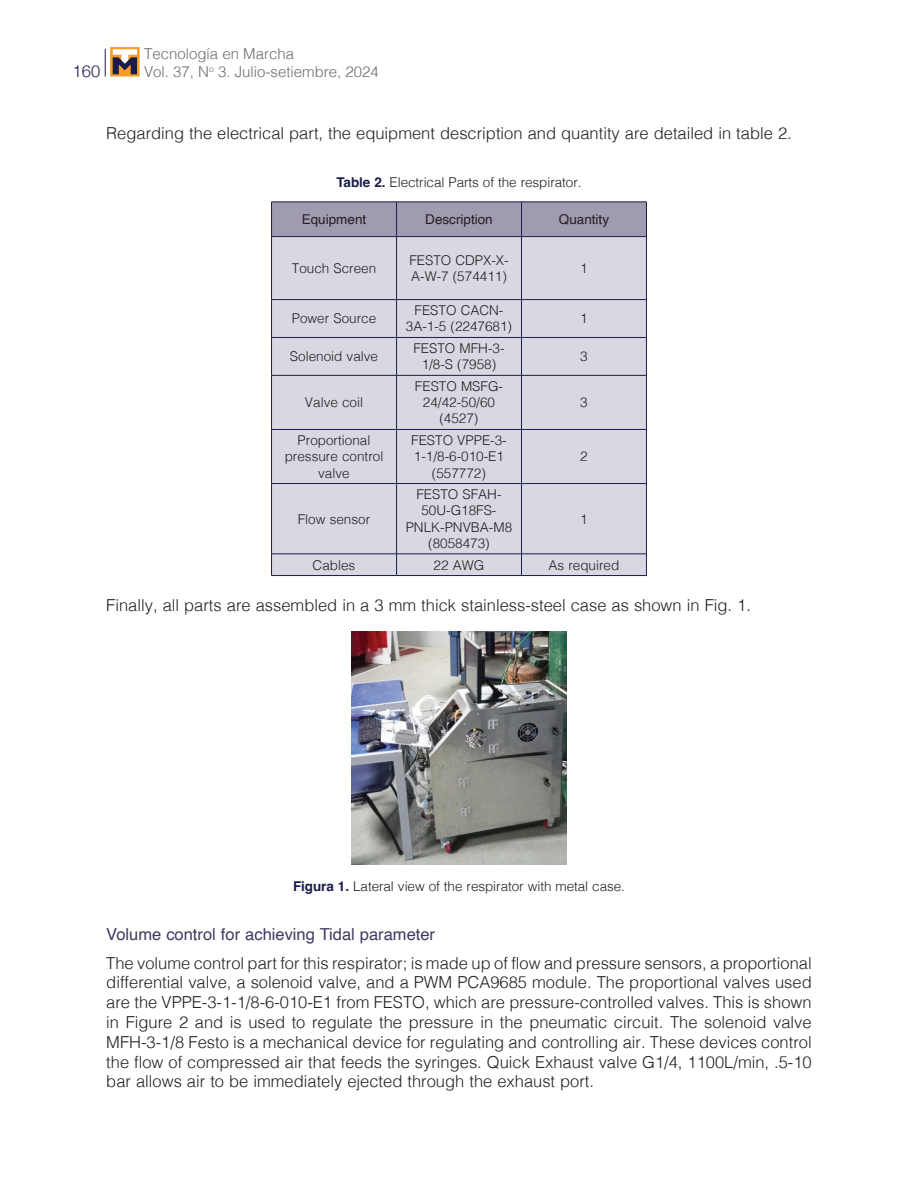
<style>
.page{position:relative;width:918px;height:1188px;background:#fff}
.page>*{position:absolute;margin:0;border:0;box-sizing:border-box;transform-origin:0 0}
.t1{font:300 16.5px/19.8px "Helvetica";color:#231f20;text-align:justify}
.t2{font:16.5px "Helvetica";color:#3c3b62}
.t3{font:300 16.5px "Helvetica Neue";color:#1a1c4c}
.t4{font:300 15px/18px "Helvetica";color:#6c6d70}
.t5{font:300 13.5px/16.2px "Helvetica";color:#231f20;text-align:center}
.t6{font:13.5px "Helvetica";color:#231f20}
.s1{font-weight:700;color:#1a1c4c}
</style>
<div class="page">
<svg style="left:105px;top:49px;width:1px;height:28px"></svg>
<svg style="left:110px;top:47px;width:30px;height:30px"></svg>
<svg style="left:113px;top:49px;width:24px;height:25px"></svg>
<div style="left:272px;top:203px;width:374px;height:33px;background:#a09bb0"></div>
<div style="left:272px;top:237px;width:374px;height:338px;background:#d9d7e1"></div>
<hr style="left:271px;top:202px;width:126px;height:1px;background:#1a1c4c">
<hr style="left:271px;top:202px;width:1px;height:34px;background:#1a1c4c">
<hr style="left:397px;top:202px;width:125px;height:1px;background:#1a1c4c">
<hr style="left:396px;top:202px;width:1px;height:34px;background:#1a1c4c">
<hr style="left:522px;top:202px;width:125px;height:1px;background:#1a1c4c">
<hr style="left:521px;top:202px;width:1px;height:34px;background:#1a1c4c">
<hr style="left:646px;top:202px;width:1px;height:34px;background:#1a1c4c">
<hr style="left:271px;top:236px;width:126px;height:1px;background:#1a1c4c">
<hr style="left:271px;top:237px;width:1px;height:62px;background:#1a1c4c">
<hr style="left:397px;top:236px;width:125px;height:1px;background:#1a1c4c">
<hr style="left:396px;top:237px;width:1px;height:62px;background:#1a1c4c">
<hr style="left:522px;top:236px;width:125px;height:1px;background:#1a1c4c">
<hr style="left:521px;top:237px;width:1px;height:62px;background:#1a1c4c">
<hr style="left:646px;top:237px;width:1px;height:62px;background:#1a1c4c">
<hr style="left:271px;top:299px;width:126px;height:1px;background:#1a1c4c">
<hr style="left:271px;top:300px;width:1px;height:37px;background:#1a1c4c">
<hr style="left:397px;top:299px;width:125px;height:1px;background:#1a1c4c">
<hr style="left:396px;top:300px;width:1px;height:37px;background:#1a1c4c">
<hr style="left:522px;top:299px;width:125px;height:1px;background:#1a1c4c">
<hr style="left:521px;top:300px;width:1px;height:37px;background:#1a1c4c">
<hr style="left:646px;top:300px;width:1px;height:37px;background:#1a1c4c">
<hr style="left:271px;top:337px;width:126px;height:1px;background:#1a1c4c">
<hr style="left:271px;top:338px;width:1px;height:37px;background:#1a1c4c">
<hr style="left:397px;top:337px;width:125px;height:1px;background:#1a1c4c">
<hr style="left:396px;top:338px;width:1px;height:37px;background:#1a1c4c">
<hr style="left:522px;top:337px;width:125px;height:1px;background:#1a1c4c">
<hr style="left:521px;top:338px;width:1px;height:37px;background:#1a1c4c">
<hr style="left:646px;top:338px;width:1px;height:37px;background:#1a1c4c">
<hr style="left:271px;top:375px;width:126px;height:1px;background:#1a1c4c">
<hr style="left:271px;top:376px;width:1px;height:53px;background:#1a1c4c">
<hr style="left:397px;top:375px;width:125px;height:1px;background:#1a1c4c">
<hr style="left:396px;top:376px;width:1px;height:53px;background:#1a1c4c">
<hr style="left:522px;top:375px;width:125px;height:1px;background:#1a1c4c">
<hr style="left:521px;top:376px;width:1px;height:53px;background:#1a1c4c">
<hr style="left:646px;top:376px;width:1px;height:53px;background:#1a1c4c">
<hr style="left:271px;top:429px;width:126px;height:1px;background:#1a1c4c">
<hr style="left:271px;top:430px;width:1px;height:53px;background:#1a1c4c">
<hr style="left:397px;top:429px;width:125px;height:1px;background:#1a1c4c">
<hr style="left:396px;top:430px;width:1px;height:53px;background:#1a1c4c">
<hr style="left:522px;top:429px;width:125px;height:1px;background:#1a1c4c">
<hr style="left:521px;top:430px;width:1px;height:53px;background:#1a1c4c">
<hr style="left:646px;top:430px;width:1px;height:53px;background:#1a1c4c">
<hr style="left:271px;top:483px;width:126px;height:1px;background:#1a1c4c">
<hr style="left:271px;top:484px;width:1px;height:70px;background:#1a1c4c">
<hr style="left:397px;top:483px;width:125px;height:1px;background:#1a1c4c">
<hr style="left:396px;top:484px;width:1px;height:70px;background:#1a1c4c">
<hr style="left:522px;top:483px;width:125px;height:1px;background:#1a1c4c">
<hr style="left:521px;top:484px;width:1px;height:70px;background:#1a1c4c">
<hr style="left:646px;top:484px;width:1px;height:70px;background:#1a1c4c">
<hr style="left:271px;top:554px;width:126px;height:1px;background:#1a1c4c">
<svg style="left:271px;top:555px;width:1px;height:20px"></svg>
<hr style="left:397px;top:554px;width:125px;height:1px;background:#1a1c4c">
<svg style="left:396px;top:554px;width:1px;height:21px"></svg>
<hr style="left:522px;top:554px;width:125px;height:1px;background:#1a1c4c">
<svg style="left:521px;top:555px;width:1px;height:20px"></svg>
<svg style="left:646px;top:555px;width:1px;height:20px"></svg>
<hr style="left:271px;top:575px;width:126px;height:1px;background:#1a1c4c">
<hr style="left:397px;top:575px;width:125px;height:1px;background:#1a1c4c">
<hr style="left:522px;top:575px;width:125px;height:1px;background:#1a1c4c">
<img style="left:351px;top:631px;width:216px;height:233px">
<p class="t3" style="left:73px;top:57px;width:29px">160</p>
<p class="t4" style="left:144px;top:43px;width:236px">Tecnología en Marcha<br>Vol. 37, N<sup>o</sup> 3. Julio-setiembre, 2024</p>
<p class="t1" style="left:106px;top:122px;width:687px">Regarding the electrical part, the equipment description and quantity are detailed in table 2.</p>
<p class="t5" style="left:336px;top:173px;width:247px"><span class="s1">Table 2.</span> Electrical Parts of the respirator.</p>
<p class="t6" style="left:302px;top:209px;width:66px">Equipment</p>
<p class="t6" style="left:425px;top:209px;width:69px">Description</p>
<p class="t6" style="left:559px;top:209px;width:52px">Quantity</p>
<p class="t5" style="left:292px;top:259px;width:86px">Touch Screen</p>
<p class="t5" style="left:409px;top:251px;width:101px;text-align:left">FESTO CDPX-X-<br>A-W-7 (574411)</p>
<p class="t5" style="left:580px;top:259px;width:9px">1</p>
<p class="t5" style="left:292px;top:310px;width:86px">Power Source</p>
<p class="t5" style="left:406px;top:301px;width:108px">FESTO CACN-<br>3A-1-5 (2247681)</p>
<p class="t5" style="left:580px;top:310px;width:9px">1</p>
<p class="t5" style="left:290px;top:347px;width:90px">Solenoid valve</p>
<p class="t5" style="left:413px;top:339px;width:93px">FESTO MFH-3-<br>1/8-S (7958)</p>
<p class="t5" style="left:580px;top:347px;width:9px">3</p>
<p class="t5" style="left:305px;top:393px;width:60px">Valve coil</p>
<p class="t5" style="left:415px;top:377px;width:90px">FESTO MSFG-<br>24/42-50/60 (4527)</p>
<p class="t5" style="left:580px;top:393px;width:9px">3</p>
<p class="t5" style="left:285px;top:431px;width:100px">Proportional pressure control valve</p>
<p class="t5" style="left:411px;top:431px;width:97px">FESTO VPPE-3-<br>1-1/8-6-010-E1 (557772)</p>
<p class="t5" style="left:298px;top:510px;width:74px">Flow sensor</p>
<p class="t5" style="left:406px;top:485px;width:108px">FESTO SFAH-<br>50U-G18FS-<br>PNLK-PNVBA-M8 (8058473)</p>
<p class="t5" style="left:580px;top:448px;width:9px">2</p>
<p class="t5" style="left:580px;top:510px;width:9px">1</p>
<p class="t5" style="left:313px;top:556px;width:44px">Cables</p>
<p class="t5" style="left:434px;top:556px;width:52px">22 AWG</p>
<p class="t5" style="left:548px;top:556px;width:72px">As required</p>
<p class="t1" style="left:106px;top:594px;width:646px">Finally, all parts are assembled in a 3 mm thick stainless-steel case as shown in Fig. 1.</p>
<p class="t5" style="left:293px;top:877px;width:333px"><span class="s1">Figura 1.</span> Lateral view of the respirator with metal case.</p>
<p class="t2" style="left:106px;top:922px;width:330px">Volume control for achieving Tidal parameter</p>
<p class="t1" style="left:106px;top:952px;width:707px">The volume control part for this respirator; is made up of flow and pressure sensors, a proportional differential valve, a solenoid valve, and a PWM PCA9685 module. The proportional valves used are the VPPE-3-1-1/8-6-010-E1 from FESTO, which are pressure-controlled valves. This is shown in Figure 2 and is used to regulate the pressure in the pneumatic circuit. The solenoid valve MFH-3-1/8 Festo is a mechanical device for regulating and controlling air. These devices control the flow of compressed air that feeds the syringes. Quick Exhaust valve G1/4, 1100L/min, .5-10 bar allows air to be immediately ejected through the exhaust port.</p>
</div>
